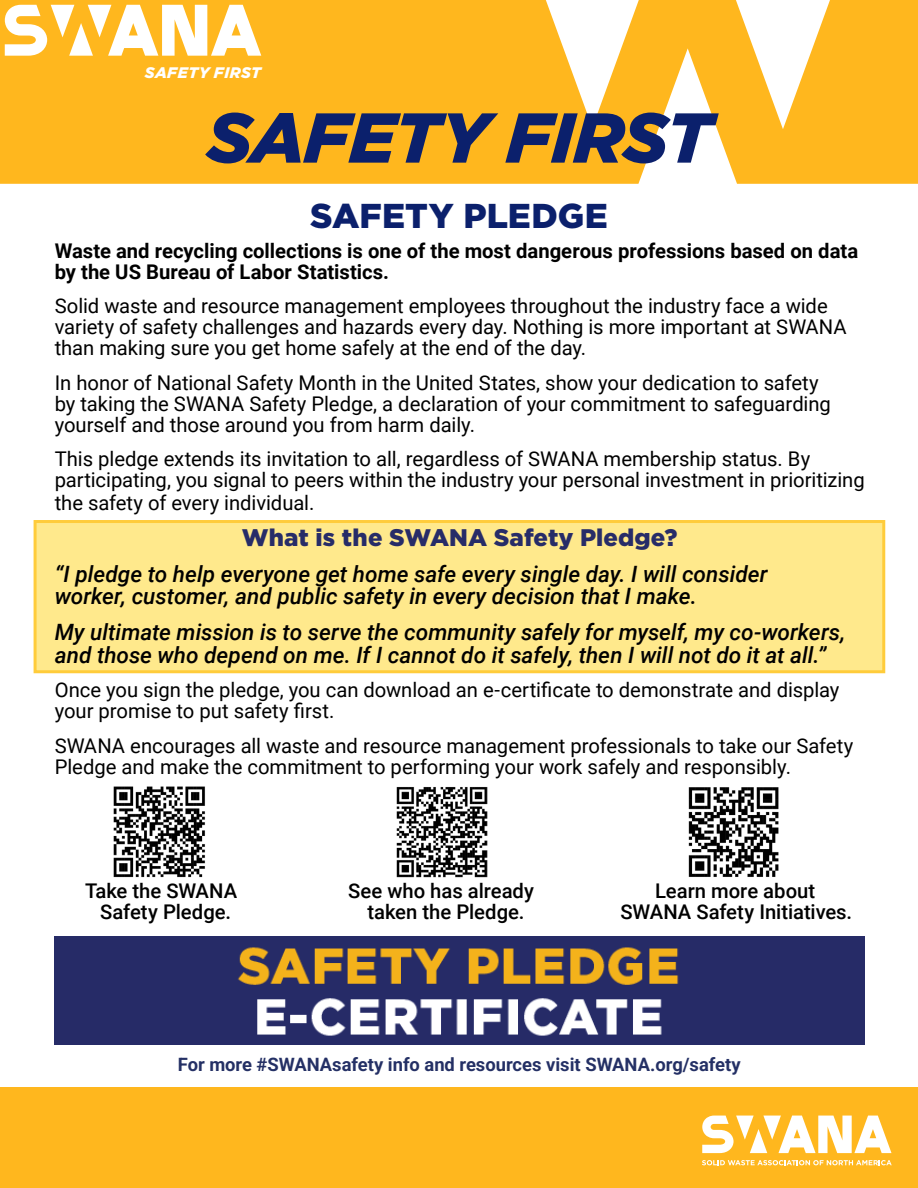
<style>
.page{position:relative;width:918px;height:1188px;background:#fff}
.page>*{position:absolute;margin:0;border:0;box-sizing:border-box;transform-origin:0 0}
.t1{font:italic 900 70.35px "Gotham";letter-spacing:-.015em;color:#0b206c}
.t2{font:900 34.5px "Gotham";color:#0b206c}
.t3{font:900 24px "Gotham";letter-spacing:.005em;color:#272c68}
.t4{font:italic 500 22.5px/22.5px "Roboto";color:#000}
.t5{font:20.25px/21px "Roboto";letter-spacing:-.005em;color:#000}
.t6{font:700 20.25px/21px "Roboto";color:#000}
.t7{font:500 20.25px "Roboto";color:#000}
.t8{font:700 18.3px "Roboto";color:#243065}
.t9{font:italic 900 15.3px "Gotham";letter-spacing:.025em;color:#fff}
</style>
<div class="page">
<div style="left:0;top:1087px;width:918px;height:101px;background:#ffb71e"></div>
<svg style="left:702px;top:1116px;width:190px;height:37px"></svg>
<svg style="left:702px;top:1160px;width:190px;height:5px"></svg>
<svg style="left:0;top:0;width:918px;height:184px;background:#ffbf38"></svg>
<svg style="left:5px;top:5px;width:256px;height:51px"></svg>
<div style="left:34px;top:520px;width:851px;height:153px;background:#ffe98c;border:3px solid #ffcc3b"></div>
<img style="left:55px;top:937px;width:810px;height:108px">
<img style="left:114px;top:786px;width:91px;height:92px">
<img style="left:396px;top:787px;width:91px;height:91px">
<img style="left:689px;top:787px;width:90px;height:90px">
<p class="t9" style="left:145px;top:62px;width:118px">SAFETY FIRST</p>
<h1 class="t1" style="left:207px;top:89px;width:507px">SAFETY FIRST</h1>
<h2 class="t2" style="left:310px;top:192px;width:299px">SAFETY PLEDGE</h2>
<p class="t6" style="left:55px;top:239px;width:805px">Waste and recycling collections is one of the most dangerous professions based on data by the US Bureau of Labor Statistics.</p>
<p class="t5" style="left:55px;top:295px;width:793px">Solid waste and resource management employees throughout the industry face a wide variety of safety challenges and hazards every day. Nothing is more important at SWANA than making sure you get home safely at the end of the day.</p>
<p class="t5" style="left:55px;top:371px;width:778px">In honor of National Safety Month in the United States, show your dedication to safety by taking the SWANA Safety Pledge, a declaration of your commitment to safeguarding yourself and those around you from harm daily.</p>
<p class="t5" style="left:55px;top:447px;width:811px;line-height:21.8px">This pledge extends its invitation to all, regardless of SWANA membership status. By participating, you signal to peers within the industry your personal investment in prioritizing the safety of every individual.</p>
<p class="t3" style="left:242px;top:521px;width:437px">What is the SWANA Safety Pledge?</p>
<p class="t4" style="left:55px;top:562px;width:714px">“I pledge to help everyone get home safe every single day. I will consider worker, customer, and public safety in every decision that I make.</p>
<p class="t4" style="left:55px;top:620px;width:792px">My ultimate mission is to serve the community safely for myself, my co-workers, and those who depend on me. If I cannot do it safely, then I will not do it at all.”</p>
<p class="t5" style="left:55px;top:679px;width:786px">Once you sign the pledge, you can download an e-certificate to demonstrate and display your promise to put safety first.</p>
<p class="t5" style="left:55px;top:734px;width:800px">SWANA encourages all waste and resource management professionals to take our Safety<br>Pledge and make the commitment to performing your work safely and responsibly.</p>
<p class="t7" style="left:85px;top:877px;width:154px">Take the SWANA</p>
<p class="t7" style="left:348px;top:877px;width:187px">See who has already</p>
<p class="t7" style="left:655px;top:877px;width:162px">Learn more about</p>
<p class="t7" style="left:100px;top:898px;width:133px">Safety Pledge.</p>
<p class="t7" style="left:367px;top:898px;width:159px">taken the Pledge.</p>
<p class="t7" style="left:620px;top:898px;width:233px">SWANA Safety Initiatives.</p>
<p class="t8" style="left:178px;top:1052px;width:564px">For more #SWANAsafety info and resources visit SWANA.org/safety</p>
</div>
